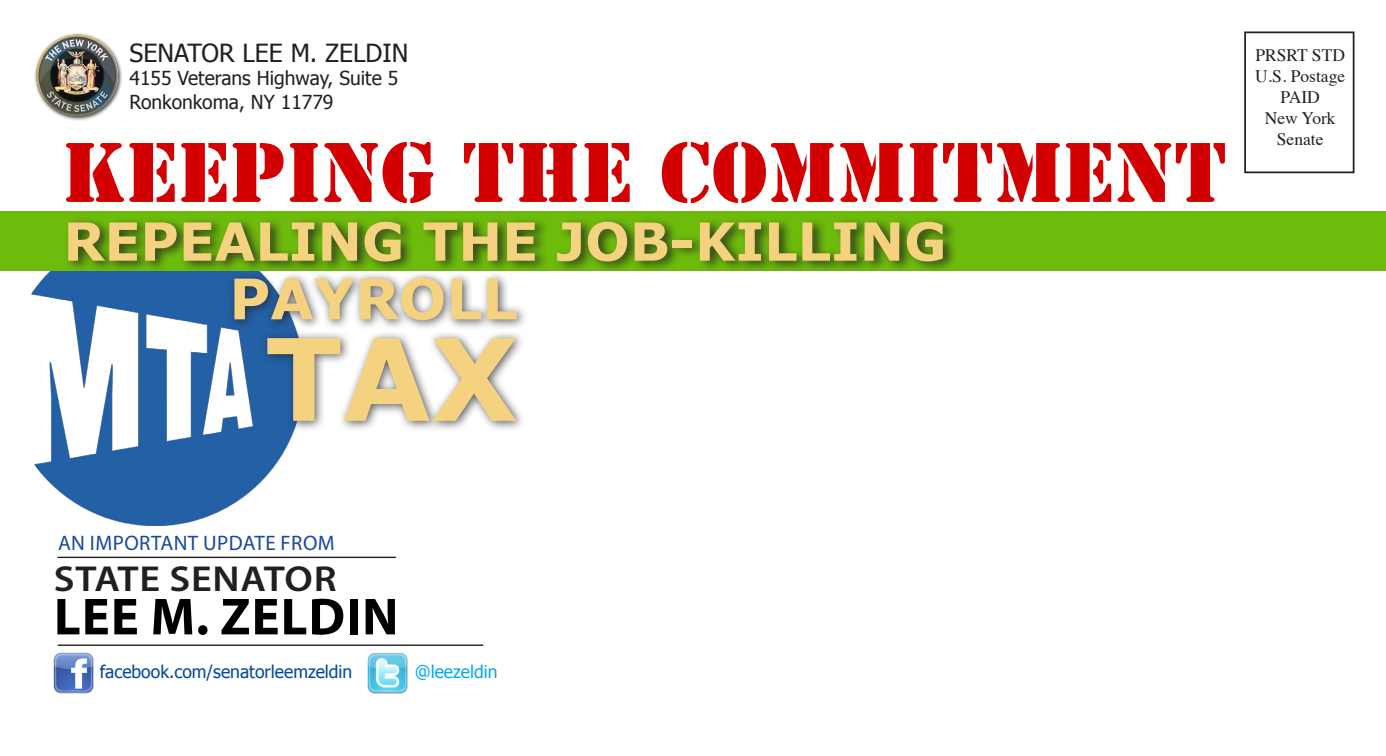
<style>
.page{position:relative;width:1386px;height:756px;background:#fff}
.page>*{position:absolute;margin:0;border:0;box-sizing:border-box;transform-origin:0 0}
.t1{font:700 113.75px "Verdana";color:#f5d280}
.t2{font:78.75px "Stencil Std";color:#d20000}
.t3{font:700 56px "Verdana";color:#f5d280}
.t4{font:700 52.5px "Verdana";color:#f5d280}
.t5{font:700 52.5px "Myriad Pro";letter-spacing:.02em;color:#000}
.t6{font:600 36.23px "Myriad Pro";letter-spacing:.02em;color:#231f20;scale:1.11 1}
.t7{font:24.85px "Tahoma";color:#231f20}
.t8{font:21px "Myriad Pro";letter-spacing:.02em;color:#19489e}
.t9{font:19.25px "Tahoma";color:#231f20}
.t10{font:17.5px/21px "Times";color:#231f20;text-align:center}
.t11{font:17.5px "Tahoma";color:#00479e}
.t12{font:17.5px "Tahoma";color:#00aaf4}
</style>
<div class="page">
<img style="left:32px;top:271px;width:262px;height:255px">
<div style="left:1244px;top:32px;width:110px;height:141px;border:2px solid #231f20"></div>
<div style="left:0;top:212px;width:1386px;height:59px;background:#6dbb0b"></div>
<hr style="left:57px;top:557px;width:339px;height:1px;background:#231f20">
<hr style="left:58px;top:645px;width:425px;height:1px;background:#231f20">
<div style="left:64px;top:217px;width:893px;height:56px;background:#231f20;opacity:.75"></div>
<div style="left:227px;top:270px;width:302px;height:162px;background:#231f20;opacity:.75"></div>
<img style="left:34px;top:33px;width:88px;height:87px">
<img style="left:367px;top:653px;width:41px;height:41px">
<img style="left:53px;top:652px;width:41px;height:42px">
<p class="t7" style="left:130px;top:37px;width:281px">SENATOR LEE M. ZELDIN</p>
<p class="t9" style="left:130px;top:66px;width:270px">4155 Veterans Highway, Suite 5</p>
<p class="t9" style="left:130px;top:89px;width:205px">Ronkonkoma, NY 11779</p>
<p class="t2" style="left:62px;top:122px;width:1166px">KEEPING THE COMMITMENT</p>
<p class="t4" style="left:63px;top:207px;width:885px">REPEALING THE JOB-KILLING</p>
<p class="t3" style="left:229px;top:263px;width:290px">PAYROLL</p>
<p class="t1" style="left:265px;top:305px;width:254px">TAX</p>
<p class="t10" style="left:1255px;top:43px;width:91px">PRSRT STD</p>
<p class="t10" style="left:1255px;top:64px;width:91px">U.S. Postage</p>
<p class="t10" style="left:1281px;top:85px;width:41px">PAID</p>
<p class="t10" style="left:1265px;top:106px;width:72px">New York<br>Senate</p>
<p class="t8" style="left:58px;top:530px;width:278px">AN IMPORTANT UPDATE FROM</p>
<p class="t6" style="left:54px;top:555px;width:256px">STATE SENATOR</p>
<p class="t5" style="left:54px;top:582px;width:346px">LEE M. ZELDIN</p>
<p class="t11" style="left:100px;top:660px;width:254px">facebook.com/senatorleemzeldin</p>
<p class="t12" style="left:415px;top:660px;width:84px">@leezeldin</p>
</div>
